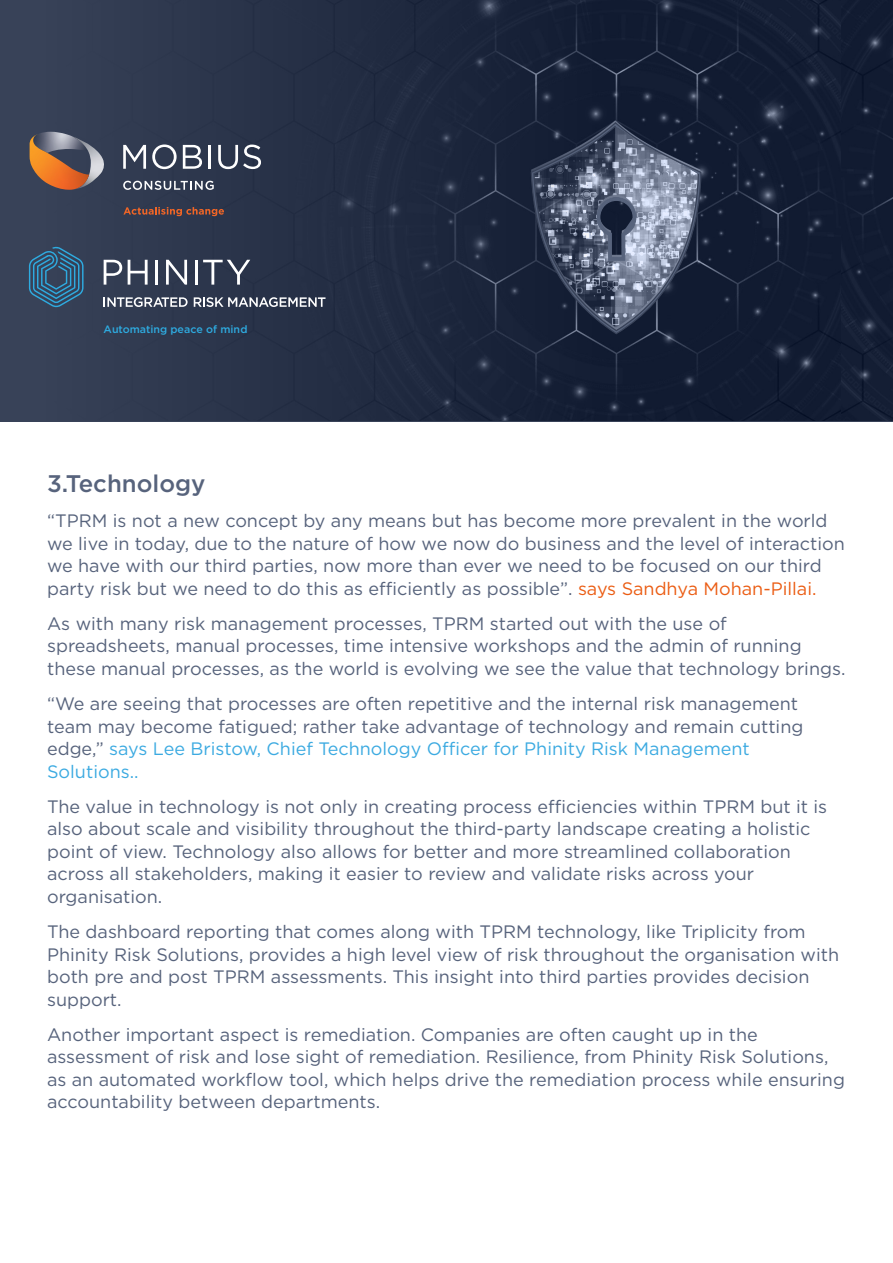
<style>
.page{position:relative;width:893px;height:1263px;background:#fff}
.page>*{position:absolute;margin:0;border:0;box-sizing:border-box;transform-origin:0 0}
.t1{font:500 24px "Gotham";color:#57637c}
.t2{font:18px/22.5px "Gotham";color:#57637c}
.t3{font:500 10.65px "Gotham";color:#2eabe0}
.s1{color:#eb5d14}
.s2{color:#3caae1}
</style>
<div class="page">
<svg style="left:0;top:0;width:893px;height:422px;background:#192339"></svg>
<svg style="left:607px;top:54px;width:94px;height:280px;background:#4b556b"></svg>
<svg style="left:45px;top:0;width:562px;height:420px;background:#263046"></svg>
<svg style="left:123px;top:145px;width:23px;height:24px"></svg>
<svg style="left:152px;top:144px;width:25px;height:25px"></svg>
<svg style="left:183px;top:145px;width:19px;height:24px"></svg>
<hr style="left:208px;top:145px;width:3px;height:24px;background:#fff">
<svg style="left:218px;top:145px;width:43px;height:24px"></svg>
<svg style="left:123px;top:181px;width:91px;height:9px"></svg>
<svg style="left:123px;top:207px;width:101px;height:9px"></svg>
<img style="left:32px;top:132px;width:56px;height:2px">
<img style="left:89px;top:136px;width:16px;height:54px">
<img style="left:30px;top:134px;width:59px;height:56px">
<svg style="left:29px;top:246px;width:55px;height:62px;background:#345c7a"></svg>
<svg style="left:104px;top:260px;width:18px;height:25px"></svg>
<svg style="left:128px;top:260px;width:20px;height:25px"></svg>
<hr style="left:155px;top:260px;width:3px;height:25px;background:#fff">
<svg style="left:166px;top:260px;width:21px;height:25px"></svg>
<hr style="left:195px;top:260px;width:3px;height:25px;background:#fff">
<svg style="left:203px;top:260px;width:47px;height:25px"></svg>
<svg style="left:104px;top:297px;width:84px;height:10px"></svg>
<svg style="left:194px;top:297px;width:132px;height:10px"></svg>
<p class="t3" style="left:104px;top:322px;width:145px">Automating peace of mind</p>
<h1 class="t1" style="left:47px;top:468px;width:160px">3.Technology</h1>
<p class="t2" style="left:47px;top:509px;width:799px">“TPRM is not a new concept by any means but has become more prevalent in the world we live in today, due to the nature of how we now do business and the level of interaction we have with our third parties, now more than ever we need to be focused on our third party risk but we need to do this as efficiently as possible”. <span class="s1">says Sandhya Mohan-Pillai.</span></p>
<p class="t2" style="left:47px;top:612px;width:800px">As with many risk management processes, TPRM started out with the use of spreadsheets, manual processes, time intensive workshops and the admin of running these manual processes, as the world is evolving we see the value that technology brings.</p>
<p class="t2" style="left:47px;top:692px;width:758px">“We are seeing that processes are often repetitive and the internal risk management team may become fatigued; rather take advantage of technology and remain cutting edge,” <span class="s2">says Lee Bristow, Chief Technology Officer for Phinity Risk Management Solutions..</span></p>
<p class="t2" style="left:47px;top:795px;width:782px">The value in technology is not only in creating process efficiencies within TPRM but it is also about scale and visibility throughout the third-party landscape creating a holistic point of view. Technology also allows for better and more streamlined collaboration across all stakeholders, making it easier to review and validate risks across your organisation.</p>
<p class="t2" style="left:47px;top:920px;width:794px">The dashboard reporting that comes along with TPRM technology, like Triplicity from Phinity Risk Solutions, provides a high level view of risk throughout the organisation with both pre and post TPRM assessments. This insight into third parties provides decision support.</p>
<p class="t2" style="left:47px;top:1023px;width:799px">Another important aspect is remediation. Companies are often caught up in the assessment of risk and lose sight of remediation. Resilience, from Phinity Risk Solutions, as an automated workflow tool, which helps drive the remediation process while ensuring accountability between departments.</p>
</div>
